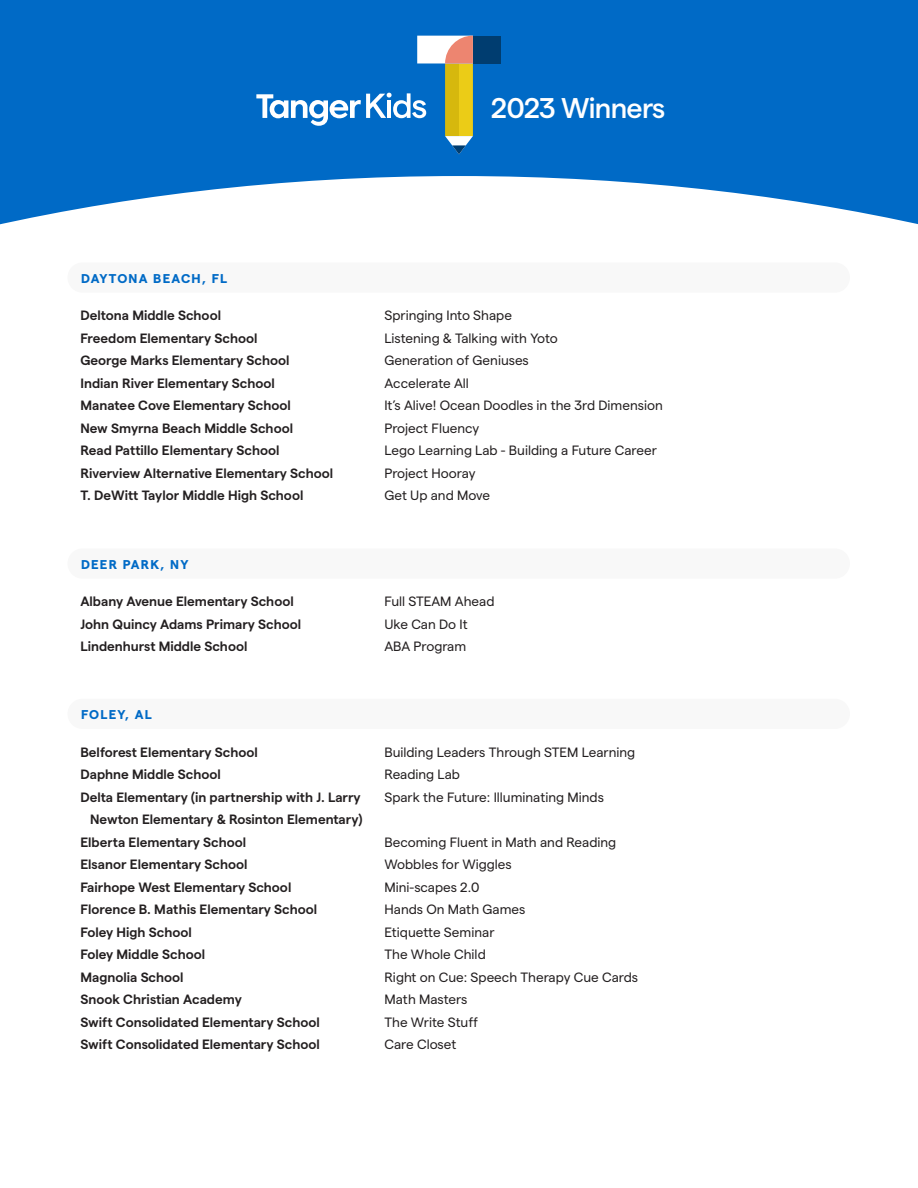
<style>
.page{position:relative;width:918px;height:1188px;background:#006ac6}
.page>*{position:absolute;margin:0;border:0;box-sizing:border-box;transform-origin:0 0}
.t1{font:500 28.5px "Matter";letter-spacing:-.025em;color:#fff}
.t2{font:600 13.5px "Matter";color:#231f20}
.t3{font:13.5px "Matter";color:#231f20}
.t4{font:700 12.75px "Matter";letter-spacing:.1em;color:#006ac6}
</style>
<div class="page">
<div style="left:0;top:176px;width:918px;height:1012px;background:#fff"></div>
<div style="left:473px;top:36px;width:28px;height:27px;background:#003d70"></div>
<svg style="left:256px;top:36px;width:217px;height:118px"></svg>
<div style="left:68px;top:262px;width:782px;height:31px;background:#f8f8f8;border-radius:15px"></div>
<div style="left:68px;top:548px;width:782px;height:31px;background:#f8f8f8;border-radius:15px"></div>
<div style="left:68px;top:699px;width:782px;height:30px;background:#f8f8f8;border-radius:15px"></div>
<h1 class="t1" style="left:491px;top:87px;width:176px">2023 Winners</h1>
<p class="t4" style="left:81px;top:269px;width:148px">DAYTONA BEACH, FL</p>
<p class="t2" style="left:80px;top:306px;width:142px">Deltona Middle School</p>
<p class="t2" style="left:80px;top:328px;width:178px">Freedom Elementary School</p>
<p class="t2" style="left:80px;top:351px;width:211px">George Marks Elementary School</p>
<p class="t2" style="left:80px;top:373px;width:196px">Indian River Elementary School</p>
<p class="t2" style="left:80px;top:396px;width:212px">Manatee Cove Elementary School</p>
<p class="t2" style="left:80px;top:418px;width:214px">New Smyrna Beach Middle School</p>
<p class="t2" style="left:80px;top:441px;width:201px">Read Pattillo Elementary School</p>
<p class="t2" style="left:80px;top:463px;width:254px">Riverview Alternative Elementary School</p>
<p class="t2" style="left:80px;top:486px;width:224px">T. DeWitt Taylor Middle High School</p>
<p class="t3" style="left:384px;top:306px;width:129px">Springing Into Shape</p>
<p class="t3" style="left:384px;top:328px;width:175px">Listening &amp; Talking with Yoto</p>
<p class="t3" style="left:384px;top:351px;width:146px">Generation of Geniuses</p>
<p class="t3" style="left:384px;top:373px;width:86px">Accelerate All</p>
<p class="t3" style="left:384px;top:396px;width:280px">It’s Alive! Ocean Doodles in the 3rd Dimension</p>
<p class="t3" style="left:384px;top:418px;width:96px">Project Fluency</p>
<p class="t3" style="left:384px;top:441px;width:274px">Lego Learning Lab - Building a Future Career</p>
<p class="t3" style="left:384px;top:463px;width:92px">Project Hooray</p>
<p class="t3" style="left:384px;top:486px;width:107px">Get Up and Move</p>
<p class="t4" style="left:81px;top:555px;width:109px">DEER PARK, NY</p>
<p class="t2" style="left:80px;top:592px;width:215px">Albany Avenue Elementary School</p>
<p class="t2" style="left:80px;top:614px;width:222px">John Quincy Adams Primary School</p>
<p class="t2" style="left:80px;top:637px;width:168px">Lindenhurst Middle School</p>
<p class="t3" style="left:384px;top:592px;width:112px">Full STEAM Ahead</p>
<p class="t3" style="left:384px;top:614px;width:85px">Uke Can Do It</p>
<p class="t3" style="left:384px;top:637px;width:83px">ABA Program</p>
<p class="t4" style="left:81px;top:705px;width:72px">FOLEY, AL</p>
<p class="t2" style="left:80px;top:742px;width:179px">Belforest Elementary School</p>
<p class="t2" style="left:80px;top:765px;width:142px">Daphne Middle School</p>
<p class="t2" style="left:80px;top:787px;width:282px">Delta Elementary (in partnership with J. Larry</p>
<p class="t2" style="left:90px;top:810px;width:274px">Newton Elementary &amp; Rosinton Elementary)</p>
<p class="t2" style="left:80px;top:832px;width:167px">Elberta Elementary School</p>
<p class="t2" style="left:80px;top:855px;width:169px">Elsanor Elementary School</p>
<p class="t2" style="left:80px;top:877px;width:212px">Fairhope West Elementary School</p>
<p class="t2" style="left:80px;top:900px;width:238px">Florence B. Mathis Elementary School</p>
<p class="t2" style="left:80px;top:922px;width:113px">Foley High School</p>
<p class="t2" style="left:80px;top:945px;width:126px">Foley Middle School</p>
<p class="t2" style="left:80px;top:967px;width:105px">Magnolia School</p>
<p class="t2" style="left:80px;top:990px;width:163px">Snook Christian Academy</p>
<p class="t2" style="left:80px;top:1012px;width:241px">Swift Consolidated Elementary School</p>
<p class="t2" style="left:80px;top:1035px;width:241px">Swift Consolidated Elementary School</p>
<p class="t3" style="left:384px;top:742px;width:252px">Building Leaders Through STEM Learning</p>
<p class="t3" style="left:384px;top:765px;width:77px">Reading Lab</p>
<p class="t3" style="left:384px;top:787px;width:221px">Spark the Future: Illuminating Minds</p>
<p class="t3" style="left:384px;top:832px;width:233px">Becoming Fluent in Math and Reading</p>
<p class="t3" style="left:384px;top:855px;width:129px">Wobbles for Wiggles</p>
<p class="t3" style="left:384px;top:877px;width:97px">Mini-scapes 2.0</p>
<p class="t3" style="left:384px;top:900px;width:142px">Hands On Math Games</p>
<p class="t3" style="left:384px;top:922px;width:112px">Etiquette Seminar</p>
<p class="t3" style="left:384px;top:945px;width:103px">The Whole Child</p>
<p class="t3" style="left:384px;top:967px;width:255px">Right on Cue: Speech Therapy Cue Cards</p>
<p class="t3" style="left:384px;top:990px;width:84px">Math Masters</p>
<p class="t3" style="left:384px;top:1012px;width:95px">The Write Stuff</p>
<p class="t3" style="left:384px;top:1035px;width:73px">Care Closet</p>
</div>
